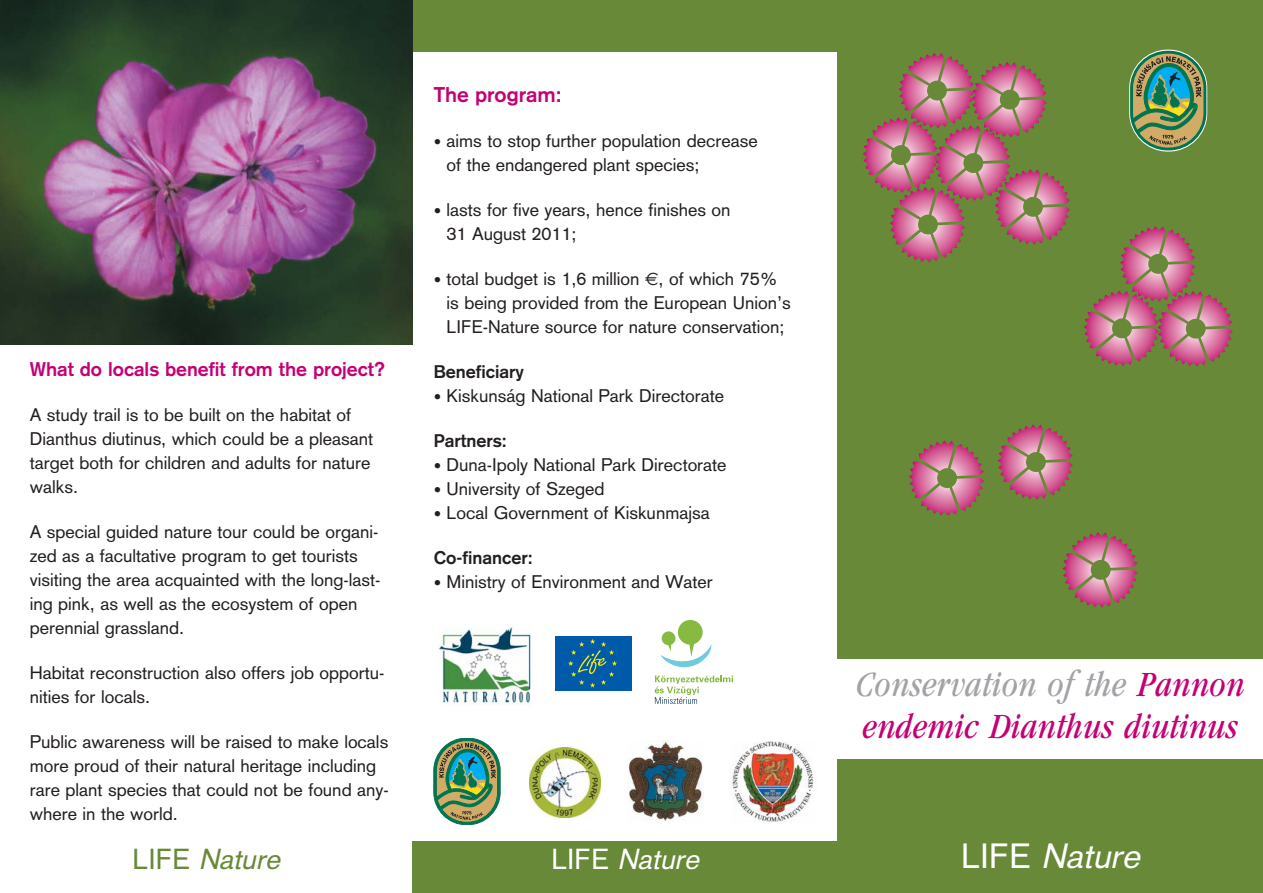
<style>
.page{position:relative;width:1263px;height:893px;background:#fff}
.page>*{position:absolute;margin:0;border:0;box-sizing:border-box;transform-origin:0 0}
.t1{font:italic 34.5px/41.4px "Garamond H Cond";color:#c40075}
.t2{font:italic 34.5px "H Akzidenz Grot Roman";color:#fff}
.t3{font:italic 28.5px "H Akzidenz Grot Roman";color:#688937}
.t4{font:italic 28.5px "H Akzidenz Grot Roman";color:#fff}
.t5{font:700 21px "H Akzidenz Grot";color:#c40075}
.t6{font:700 19.5px "H Akzidenz Grot";color:#c40075}
.t7{font:18px/24px "H Akzidenz Grot Roman";color:#231f20}
.t8{font:700 18px "H Akzidenz Grot";color:#231f20}
.s1{font-family:"H Akzidenz Grot";font-weight:700;font-size:15px}
.s2{font-family:"Euro Sans"}
.s3{color:#a2a3a7}
.s4{font-style:normal}
</style>
<div class="page">
<div style="left:0;top:0;width:845px;height:51px;background:#688937"></div>
<img style="left:0;top:0;width:412px;height:344px">
<svg style="left:434px;top:738px;width:66px;height:87px;background:#779e7b"></svg>
<div style="left:555px;top:636px;width:76px;height:55px;background:#005aaa"></div>
<svg style="left:568px;top:639px;width:49px;height:49px"></svg>
<img style="left:438px;top:624px;width:93px;height:81px">
<svg style="left:660px;top:620px;width:52px;height:48px"></svg>
<svg style="left:655px;top:676px;width:78px;height:28px"></svg>
<img style="left:530px;top:747px;width:70px;height:70px">
<img style="left:627px;top:740px;width:77px;height:81px">
<img style="left:730px;top:742px;width:84px;height:80px">
<div style="left:838px;top:0;width:425px;height:893px;background:#688937"></div>
<svg style="left:863px;top:53px;width:207px;height:209px"></svg>
<svg style="left:909px;top:440px;width:75px;height:76px"></svg>
<svg style="left:998px;top:424px;width:75px;height:76px"></svg>
<svg style="left:1063px;top:532px;width:75px;height:76px"></svg>
<svg style="left:1084px;top:226px;width:149px;height:140px"></svg>
<div style="left:833px;top:659px;width:430px;height:100px;background:#fff"></div>
<div style="left:412px;top:842px;width:429px;height:51px;background:#688937"></div>
<svg style="left:1129px;top:50px;width:78px;height:102px;background:#6d9263"></svg>
<p class="t6" style="left:30px;top:362px;width:357px">What do locals benefit from the project?</p>
<p class="t7" style="left:30px;top:405px;width:345px">A study trail is to be built on the habitat of Dianthus diutinus, which could be a pleasant target both for children and adults for nature walks.</p>
<p class="t7" style="left:30px;top:522px;width:352px">A special guided nature tour could be organi - zed as a facultative program to get tourists visiting the area acquainted with the long-last&shy;ing pink, as well as the ecosystem of open perennial grassland.</p>
<p class="t7" style="left:30px;top:663px;width:356px">Habitat reconstruction also offers job opportu&shy;nities for locals.</p>
<p class="t7" style="left:30px;top:732px;width:361px">Public awareness will be raised to make locals more proud of their natural heritage including rare plant species that could not be found any&shy;where in the world.</p>
<p class="t5" style="left:434px;top:87px;width:129px">The program:</p>
<p class="t7" style="left:446px;top:130px;width:313px;text-indent:-13px"><span class="s1">•</span> aims to stop further population decrease of the endangered plant species;</p>
<p class="t7" style="left:446px;top:199px;width:285px;text-indent:-13px"><span class="s1">•</span> lasts for five years, hence finishes on<br>31 August 2011;</p>
<p class="t7" style="left:446px;top:268px;width:346px;text-indent:-13px"><span class="s1">•</span> total budget is 1,6 million <span class="s2">€</span>, of which 75% is being provided from the European Union’s<br>LIFE-Nature source for nature conservation;</p>
<p class="t8" style="left:434px;top:365px;width:92px">Beneficiary</p>
<p class="t7" style="left:434px;top:385px;width:292px"><span class="s1">•</span> Kiskunság National Park Directorate</p>
<p class="t8" style="left:434px;top:434px;width:75px">Partners:</p>
<p class="t7" style="left:434px;top:454px;width:294px"><span class="s1">•</span> Duna-Ipoly National Park Directorate</p>
<p class="t7" style="left:434px;top:478px;width:172px"><span class="s1">•</span> University of Szeged</p>
<p class="t7" style="left:434px;top:502px;width:277px"><span class="s1">•</span> Local Government of Kiskunmajsa</p>
<p class="t8" style="left:434px;top:551px;width:101px">Co-financer:</p>
<p class="t7" style="left:434px;top:571px;width:280px"><span class="s1">•</span> Ministry of Environment and Water</p>
<h1 class="t1" style="left:856px;top:667px;width:390px"><span class="s3">Conservation of the</span> Pannon endemic Dianthus diutinus</h1>
<h2 class="t3" style="left:132px;top:849px;width:155px"><span class="s4">L I F E</span> Nature</h2>
<h2 class="t4" style="left:551px;top:849px;width:155px"><span class="s4">L I F E</span> Nature</h2>
<h1 class="t2" style="left:961px;top:844px;width:187px"><span class="s4">L I F E</span> Nature</h1>
</div>
